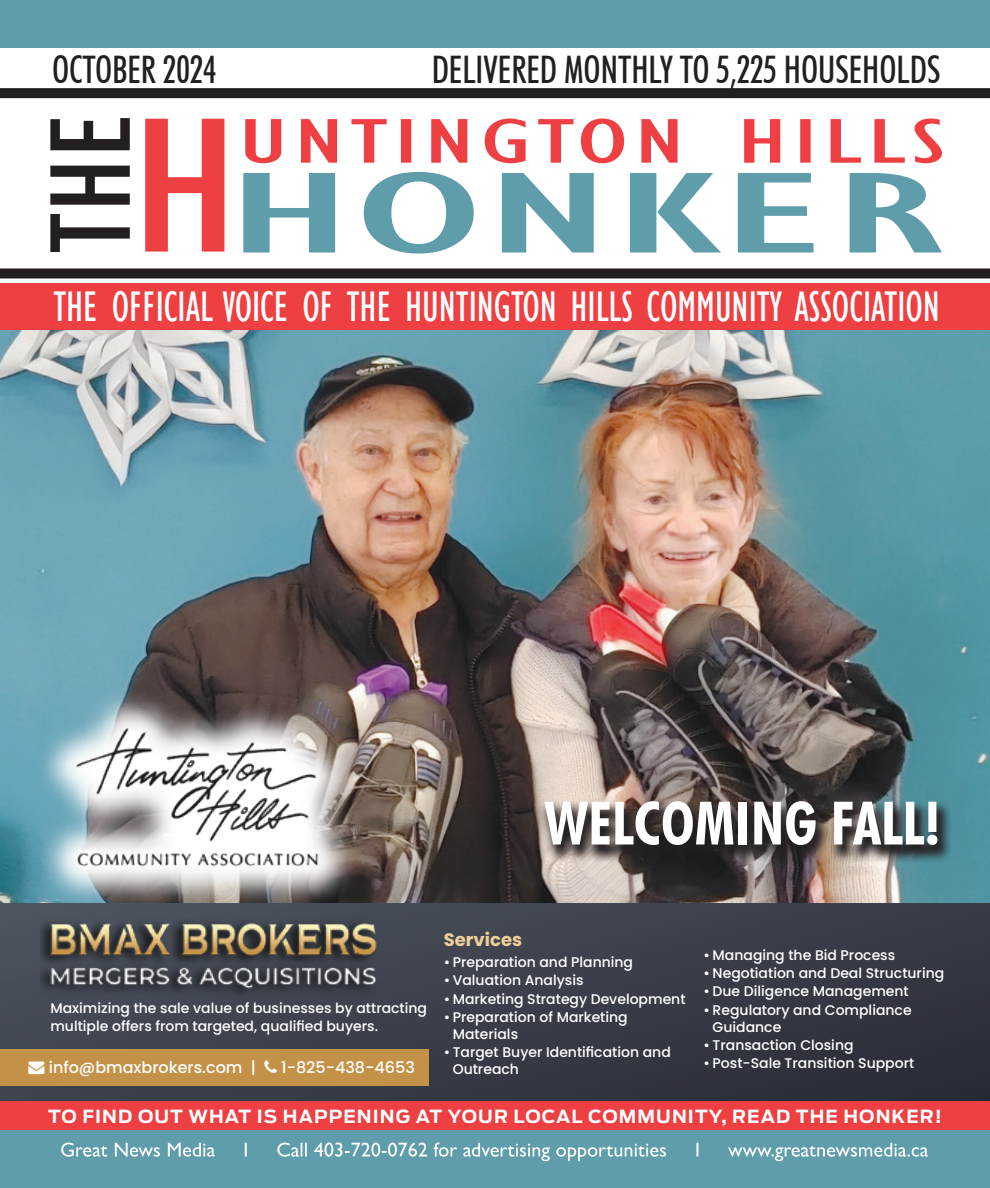
<style>
.page{position:relative;width:990px;height:1188px;background:#fff}
.page>*{position:absolute;margin:0;border:0;box-sizing:border-box;transform-origin:0 0}
.t1{font:700 condensed 60px "Futura BT";color:#fff}
.t2{font:condensed 44px "Gill Sans";color:#fff;scale:.93 1}
.t3{font:500 condensed 38px "Futura BT";color:#231f20;scale:.92 1}
.Library_subhead{font:700 18px "Ford Antenna";letter-spacing:.06em;color:#fff}
.t4{font:700 18px "Poppins";color:#efd09a}
.t5{font:500 16px "Poppins";color:#fff}
.t6{font:500 14px/16.8px "Poppins";color:#fff}
</style>
<div class="page">
<img style="left:0;top:330px;width:990px;height:573px">
<div style="left:0;top:0;width:990px;height:58px;background:#5f9dab"></div>
<div style="left:0;top:1101px;width:990px;height:29px;background:#ee4042"></div>
<div style="left:0;top:1130px;width:990px;height:58px;background:#5f9dab"></div>
<svg style="left:61px;top:1143px;width:867px;height:18px"></svg>
<div style="left:0;top:48px;width:990px;height:235px;background:#fff"></div>
<div style="left:0;top:88px;width:990px;height:10px;background:#231f20"></div>
<div style="left:0;top:268px;width:990px;height:10px;background:#231f20"></div>
<svg style="left:50px;top:118px;width:80px;height:134px"></svg>
<svg style="left:243px;top:172px;width:699px;height:82px"></svg>
<svg style="left:145px;top:119px;width:79px;height:133px"></svg>
<svg style="left:245px;top:119px;width:697px;height:44px"></svg>
<div style="left:0;top:283px;width:990px;height:47px;background:#ee4042"></div>
<svg style="left:538px;top:798px;width:414px;height:65px;background:#4c4a49"></svg>
<svg style="left:35px;top:687px;width:325px;height:216px;background:#65777b"></svg>
<svg style="left:44px;top:696px;width:308px;height:207px"></svg>
<svg style="left:0;top:903px;width:990px;height:198px;background:#383d47"></svg>
<img style="left:40px;top:911px;width:345px;height:90px">
<div style="left:0;top:1049px;width:429px;height:37px;background:#c39248"></div>
<p class="t3" style="left:52px;top:46px;width:181px">OCTOBER 2024</p>
<p class="t3" style="left:432px;top:46px;width:555px">DELIVERED MONTHLY TO 5,225 HOUSEHOLDS</p>
<p class="t2" style="left:53px;top:281px;width:955px">THE OFFICIAL VOICE OF THE HUNTINGTON HILLS COMMUNITY ASSOCIATION</p>
<p class="t1" style="left:544px;top:787px;width:398px">WELCOMING FALL!</p>
<p class="t4" style="left:444px;top:929px;width:80px">Services</p>
<p class="t6" style="left:444px;top:954px;width:191px">• Preparation and Planning</p>
<p class="t6" style="left:444px;top:972px;width:141px">• Valuation Analysis</p>
<p class="t6" style="left:444px;top:990px;width:243px">• Marketing Strategy Development</p>
<p class="t6" style="left:453px;top:1009px;width:177px;text-indent:-9px">• Preparation of Marketing<br>Materials</p>
<p class="t6" style="left:453px;top:1044px;width:220px;text-indent:-9px">• Target Buyer Identification and<br>Outreach</p>
<p class="t6" style="left:704px;top:947px;width:193px">• Managing the Bid Process</p>
<p class="t6" style="left:704px;top:965px;width:242px">• Negotiation and Deal Structuring</p>
<p class="t6" style="left:704px;top:983px;width:207px">• Due Diligence Management</p>
<p class="t6" style="left:713px;top:1001px;width:201px;text-indent:-9px">• Regulatory and Compliance<br>Guidance</p>
<p class="t6" style="left:704px;top:1037px;width:151px">• Transaction Closing</p>
<p class="t6" style="left:50px;top:999px;width:378px;line-height:18px">Maximizing the sale value of businesses by attracting multiple offers from targeted, qualified buyers.</p>
<p class="t5" style="left:29px;top:1058px;width:229px">→ info@bmaxbrokers.com |</p>
<p class="t6" style="left:704px;top:1055px;width:212px">• Post-Sale Transition Support</p>
<p class="t5" style="left:281px;top:1058px;width:135px">1-825-438-4653</p>
<p class="Library_subhead" style="left:48px;top:1100px;width:896px">TO FIND OUT WHAT IS HAPPENING AT YOUR LOCAL COMMUNITY, READ THE HONKER!</p>
</div>
